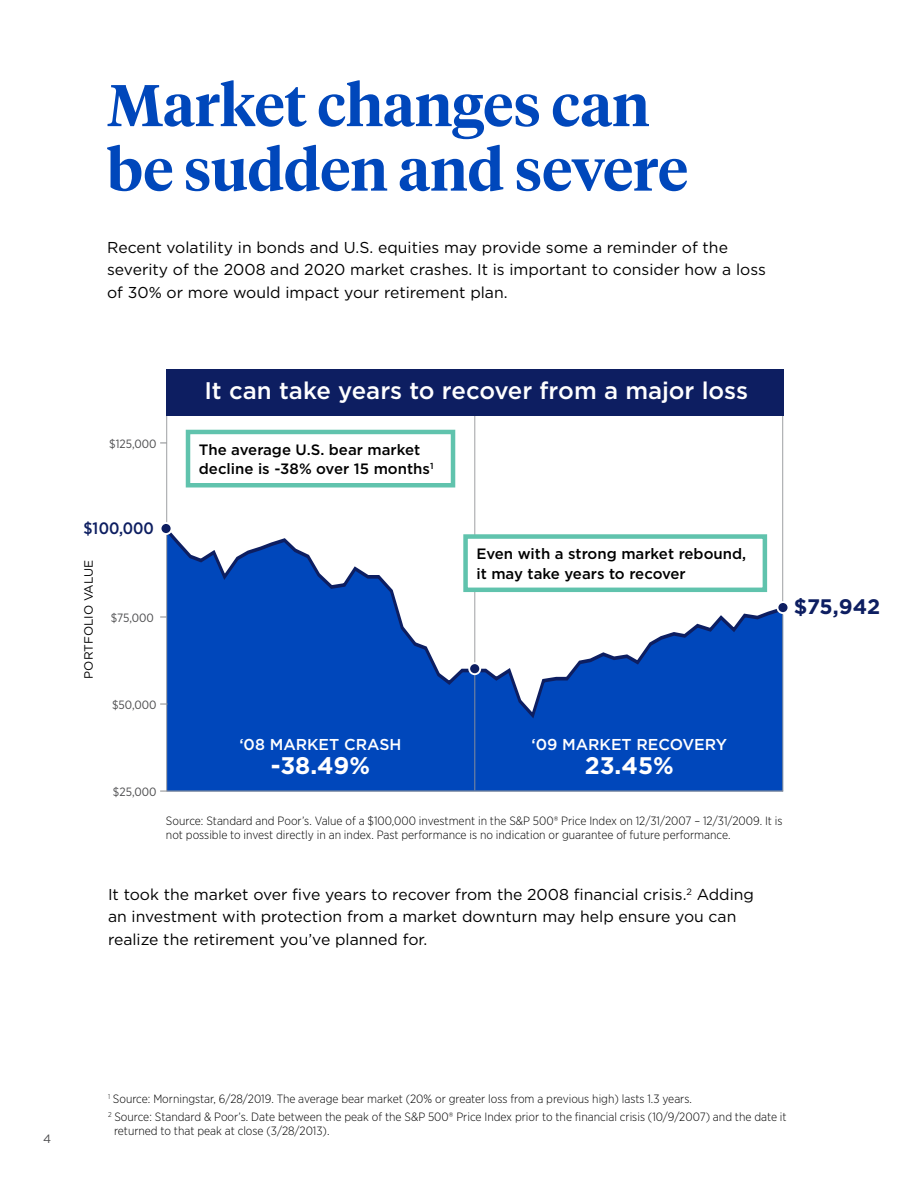
<style>
.page{position:relative;width:918px;height:1188px;background:#fff}
.page>*{position:absolute;margin:0;border:0;box-sizing:border-box;transform-origin:0 0}
.H2_1_page_header{font:600 58.5px/64.5px "Tiempos Headline";color:#0047bb}
.H3_3_Gotham_Subhead_Reverse{font:500 24px "Gotham";color:#fff}
.t1{font:700 24px "Gotham";color:#fff}
.t2{font:700 21px "Gotham";color:#0d1e61}
.t3{font:500 16.5px "Gotham Narrow";color:#0d1e61}
.t4{font:15.75px/22.5px "Gotham";color:#000}
.t5{font:500 15.75px "Gotham";color:#fff}
.t6{font:500 15px/19.5px "Gotham";color:#000}
.Disclosure{font:300 12px/14.4px "Gotham Narrow";color:#000}
.t7{font:12px "Gotham Narrow";color:#4d4d4f}
.t8{font:12px "Gotham";color:#000}
.t9{font:12px "Gotham";color:#4d4d4f}
</style>
<div class="page">
<div style="left:167px;top:722px;width:615px;height:69px;background:#0047bb"></div>
<svg style="left:163px;top:525px;width:621px;height:197px"></svg>
<hr style="left:474px;top:415px;width:1px;height:375px;background:#939598">
<hr style="left:782px;top:415px;width:1px;height:376px;background:#939598">
<hr style="left:166px;top:415px;width:1px;height:376px;background:#939598">
<hr style="left:160px;top:791px;width:623px;height:1px;background:#939598">
<div style="left:161px;top:523px;width:11px;height:11px;background:#0d1e61;border-radius:50%"></div>
<div style="left:160px;top:522px;width:12px;height:13px;border:2px solid #fff;border-radius:50%"></div>
<div style="left:469px;top:663px;width:11px;height:11px;background:#0d1e61;border-radius:50%"></div>
<div style="left:468px;top:662px;width:13px;height:13px;border:2px solid #fff;border-radius:50%"></div>
<div style="left:777px;top:602px;width:11px;height:11px;background:#0d1e61;border-radius:50%"></div>
<div style="left:777px;top:601px;width:12px;height:13px;border:2px solid #fff;border-radius:50%"></div>
<div style="left:166px;top:369px;width:618px;height:46px;background:#0d1e61"></div>
<div style="left:186px;top:430px;width:269px;height:58px;border:4px solid #60c3ad"></div>
<div style="left:466px;top:537px;width:299px;height:53px;background:#fff"></div>
<div style="left:463px;top:534px;width:304px;height:58px;border:4px solid #60c3ad"></div>
<h2 class="H2_1_page_header" style="left:107px;top:70px;width:582px">Market changes can be sudden and severe</h2>
<p class="t4" style="left:107px;top:236px;width:660px">Recent volatility in bonds and U.S. equities may provide some a reminder of the severity of the 2008 and 2020 market crashes. It is important to consider how a loss of 30% or more would impact your retirement plan.</p>
<p class="t7" style="left:109px;top:436px;width:49px">$125,000</p>
<h3 class="H3_3_Gotham_Subhead_Reverse" style="left:204px;top:375px;width:545px">It can take years to recover from a major loss</h3>
<p class="t6" style="left:199px;top:440px;width:236px">The average U.S. bear market decline is -38% over 15 months<sup>1</sup></p>
<h3 class="t3" style="left:84px;top:518px;width:72px">$100,000</h3>
<p class="t8" style="left:81px;top:679px;width:120px;rotate:-90deg">PORTFOLIO VALUE</p>
<p class="t7" style="left:111px;top:610px;width:45px">$75,000</p>
<p class="t7" style="left:112px;top:697px;width:46px">$50,000</p>
<p class="t6" style="left:476px;top:544px;width:271px">Even with a strong market rebound, it may take years to recover</p>
<p class="t7" style="left:113px;top:784px;width:45px">$25,000</p>
<h3 class="t5" style="left:239px;top:734px;width:164px">‘08 MARKET CRASH</h3>
<h2 class="t1" style="left:271px;top:749px;width:101px">-38.49%</h2>
<h3 class="t5" style="left:531px;top:734px;width:197px">‘09 MARKET RECOVERY</h3>
<h2 class="t1" style="left:585px;top:749px;width:91px">23.45%</h2>
<p class="Disclosure" style="left:166px;top:813px;width:618px">Source: Standard and Poor’s. Value of a $100,000 investment in the S&amp;P 500® Price Index on 12/31/2007 – 12/31/2009. It is not possible to invest directly in an index. Past performance is no indication or guarantee of future performance.</p>
<h3 class="t2" style="left:794px;top:593px;width:88px">$75,942</h3>
<p class="t4" style="left:108px;top:883px;width:648px">It took the market over five years to recover from the 2008 financial crisis.<sup>2</sup> Adding an investment with protection from a market downturn may help ensure you can realize the retirement you’ve planned for.</p>
<p class="t9" style="left:43px;top:1132px;width:10px">4</p>
<p class="Disclosure" style="left:108px;top:1089px;width:680px;line-height:18px"><sup>1</sup> Source: Morningstar, 6/28/2019. The average bear market (20% or greater loss from a previous high) lasts 1.3 years.<br><sup>2</sup> Source: Standard &amp; Poor’s. Date between the peak of the S&amp;P 500® Price Index prior to the financial crisis (10/9/2007) and the date it</p>
<p class="Disclosure" style="left:114px;top:1123px;width:217px">returned to that peak at close (3/28/2013).</p>
</div>
